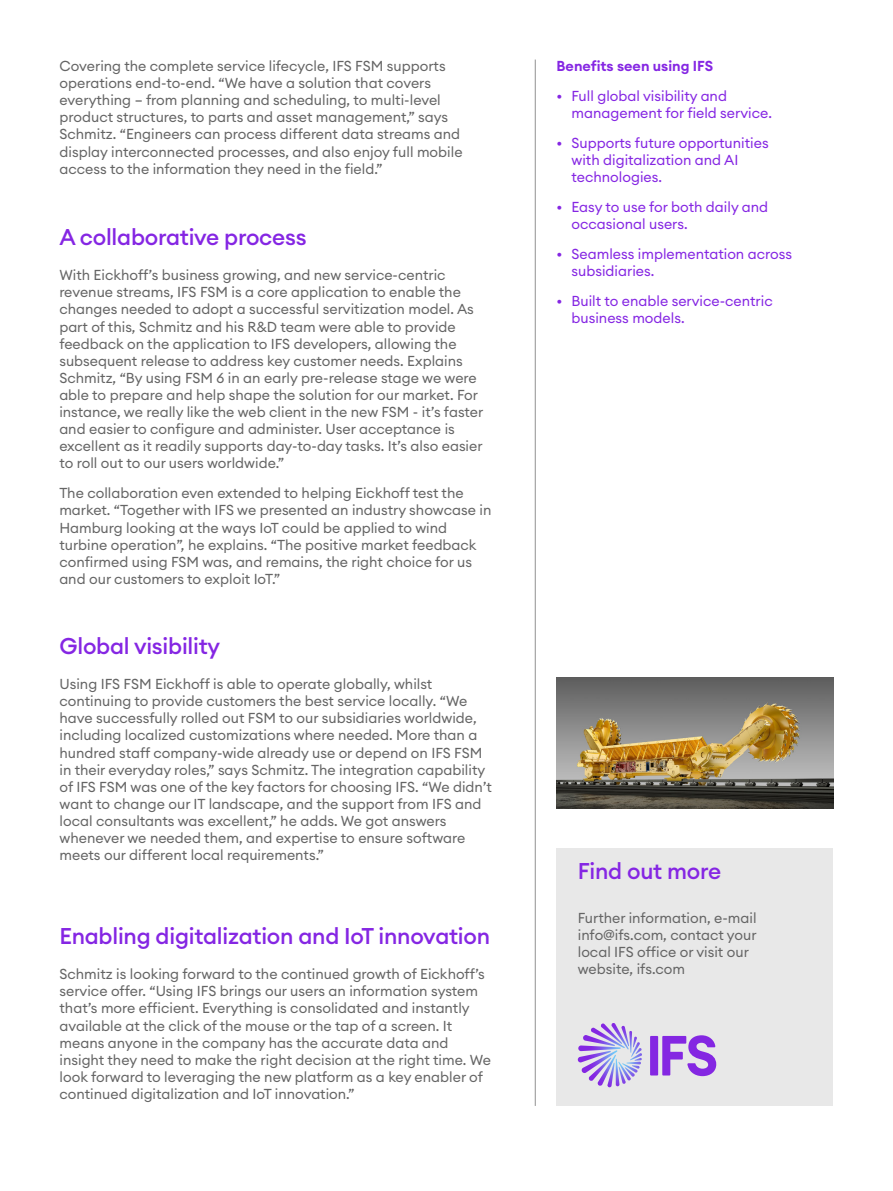
<style>
.page{position:relative;width:893px;height:1191px;background:#fff}
.page>*{position:absolute;margin:0;border:0;box-sizing:border-box;transform-origin:0 0}
.t1{font:500 22.5px "Euclid Circular A";letter-spacing:-.01em;color:#8526e3}
.t2{font:14.25px/17.1px "Euclid Circular A";color:#656565}
.t3{font:14.25px/17.1px "Euclid Circular A";color:#8526e3}
.t4{font:600 14.25px "Euclid Circular A";color:#8526e3}
</style>
<div class="page">
<hr style="left:535px;top:60px;width:1px;height:1046px;background:#919191">
<img style="left:556px;top:677px;width:277px;height:132px">
<div style="left:556px;top:848px;width:277px;height:258px;background:#e8e8e8"></div>
<svg style="left:650px;top:1035px;width:66px;height:41px"></svg>
<svg style="left:578px;top:1023px;width:64px;height:63px"></svg>
<p class="t2" style="left:60px;top:57px;width:405px">Covering the complete service lifecycle, IFS FSM supports operations end-to-end. “We have a solution that covers everything – from planning and scheduling, to multi-level product structures, to parts and asset management,” says Schmitz. “Engineers can process different data streams and display interconnected processes, and also enjoy full mobile access to the information they need in the field.”</p>
<h1 class="t1" style="left:59px;top:222px;width:249px">A collaborative process</h1>
<p class="t2" style="left:59px;top:266px;width:425px">With Eickhoff’s business growing, and new service-centric revenue streams, IFS FSM is a core application to enable the changes needed to adopt a successful servitization model. As part of this, Schmitz and his R&amp;D team were able to provide feedback on the application to IFS developers, allowing the subsequent release to address key customer needs. Explains Schmitz, “By using FSM 6 in an early pre-release stage we were able to prepare and help shape the solution for our market. For instance, we really like the web client in the new FSM - it’s faster and easier to configure and administer. User acceptance is excellent as it readily supports day-to-day tasks. It’s also easier to roll out to our users worldwide.”</p>
<p class="t2" style="left:59px;top:484px;width:434px">The collaboration even extended to helping Eickhoff test the market. “Together with IFS we presented an industry showcase in Hamburg looking at the ways IoT could be applied to wind turbine operation”, he explains. “The positive market feedback confirmed using FSM was, and remains, the right choice for us and our customers to exploit IoT.”</p>
<h1 class="t1" style="left:60px;top:631px;width:162px">Global visibility</h1>
<p class="t2" style="left:60px;top:675px;width:434px">Using IFS FSM Eickhoff is able to operate globally, whilst continuing to provide customers the best service locally. “We have successfully rolled out FSM to our subsidiaries worldwide, including localized customizations where needed. More than a hundred staff company-wide already use or depend on IFS FSM in their everyday roles,” says Schmitz. The integration capability of IFS FSM was one of the key factors for choosing IFS. “We didn’t want to change our IT landscape, and the support from IFS and local consultants was excellent,” he adds. We got answers whenever we needed them, and expertise to ensure software meets our different local requirements.”</p>
<h1 class="t1" style="left:60px;top:921px;width:432px">Enabling digitalization and IoT innovation</h1>
<p class="t2" style="left:60px;top:965px;width:433px">Schmitz is looking forward to the continued growth of Eickhoff’s service offer. “Using IFS brings our users an information system that’s more efficient. Everything is consolidated and instantly available at the click of the mouse or the tap of a screen. It means anyone in the company has the accurate data and insight they need to make the right decision at the right time. We look forward to leveraging the new platform as a key enabler of continued digitalization and IoT innovation.”</p>
<p class="t4" style="left:556px;top:57px;width:158px">Benefits seen using IFS</p>
<p class="t3" style="left:571px;top:87px;width:202px;text-indent:-15px">• Full global visibility and management for field service.</p>
<p class="t3" style="left:571px;top:134px;width:199px;text-indent:-15px">• Supports future opportunities with digitalization and AI technologies.</p>
<p class="t3" style="left:571px;top:198px;width:198px;text-indent:-15px">• Easy to use for both daily and occasional users.</p>
<p class="t3" style="left:571px;top:245px;width:222px;text-indent:-15px">• Seamless implementation across subsidiaries.</p>
<p class="t3" style="left:571px;top:292px;width:203px;text-indent:-15px">• Built to enable service-centric business models.</p>
<h1 class="t1" style="left:578px;top:857px;width:145px">Find out more</h1>
<p class="t2" style="left:578px;top:909px;width:180px">Further information, e-mail info@ifs.com, contact your local IFS office or visit our website, ifs.com</p>
</div>
